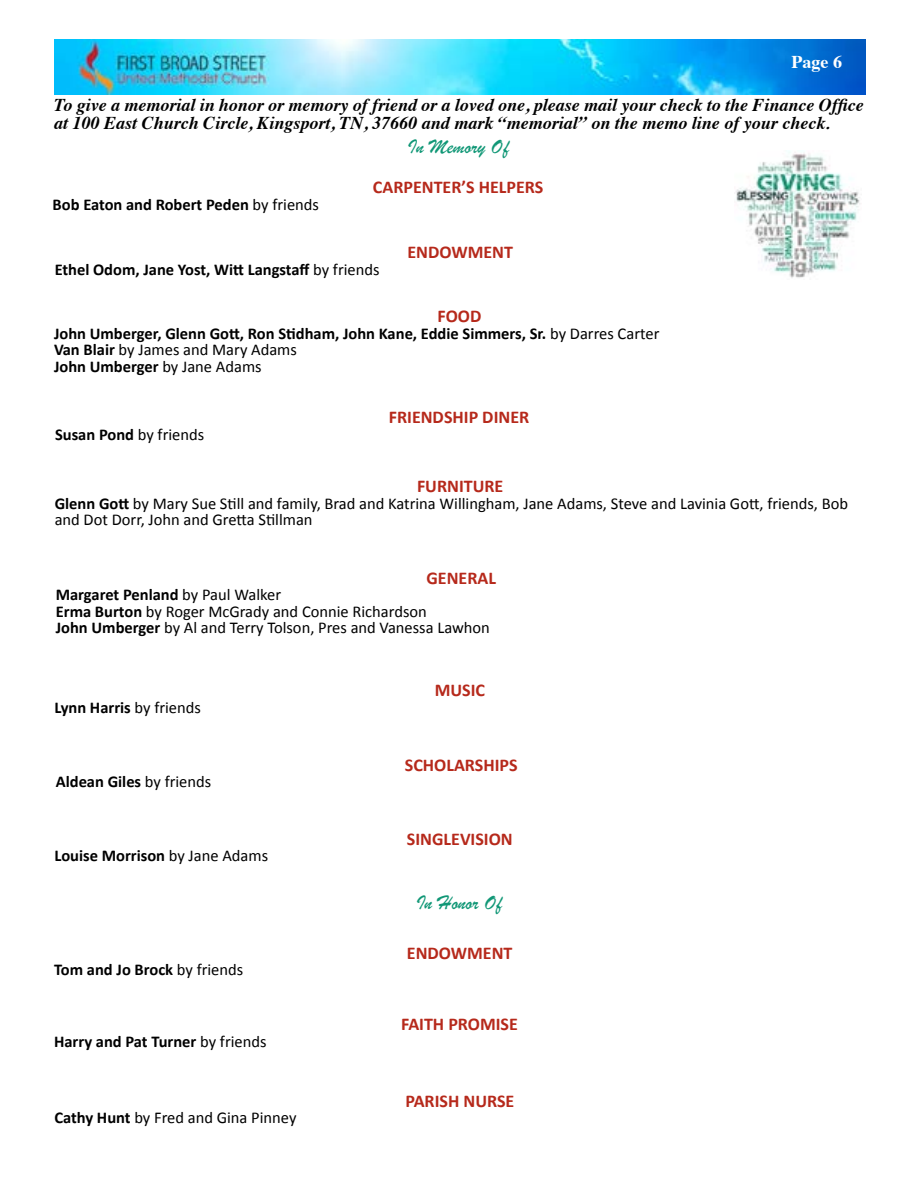
<style>
.page{position:relative;width:918px;height:1188px;background:#fff}
.page>*{position:absolute;margin:0;border:0;box-sizing:border-box;transform-origin:0 0}
.t1{font:21px "Brush Script";color:#109776}
.t2{font:italic 700 18px/18px "Times";color:#000}
.t3{font:700 18px "Calibri";color:#b6291b}
.t4{font:700 18px "Times";color:#fff}
.t5{font:700 16.5px/16.5px "Calibri";color:#000}
.t6{font:16.5px/16.5px "Calibri";color:#000}
.s1{font-weight:400}
.s2{font-weight:700}
</style>
<div class="page">
<img style="left:54px;top:39px;width:812px;height:56px">
<img style="left:736px;top:151px;width:124px;height:127px">
<p class="t4" style="left:792px;top:44px;width:52px">Page 6</p>
<p class="t2" style="left:54px;top:94px;width:811px">To give a memorial in honor or memory of friend or a loved one, please mail your check to the Finance Office at 100 East Church Circle, Kingsport, TN, 37660 and mark “memorial” on the memo line of your check.</p>
<p class="t1" style="left:408px;top:133px;width:103px">In Memory Of</p>
<p class="t5" style="left:53px;top:196px;width:268px">Bob Eaton and Robert Peden <span class="s1">by friends</span></p>
<p class="t3" style="left:373px;top:176px;width:172px">CARPENTER’S HELPERS</p>
<p class="t3" style="left:407px;top:241px;width:107px">ENDOWMENT</p>
<p class="t5" style="left:55px;top:261px;width:326px">Ethel Odom, Jane Yost, Witt Langstaff <span class="s1">by friends</span></p>
<p class="t3" style="left:438px;top:305px;width:45px">FOOD</p>
<p class="t5" style="left:54px;top:325px;width:607px">John Umberger, Glenn Gott, Ron Stidham, John Kane, Eddie Simmers, Sr. <span class="s1">by Darres Carter<br></span>Van Blair <span class="s1">by James and Mary Adams<br></span>John Umberger <span class="s1">by Jane Adams</span></p>
<p class="t5" style="left:55px;top:426px;width:151px">Susan Pond <span class="s1">by friends</span></p>
<p class="t3" style="left:389px;top:406px;width:142px">FRIENDSHIP DINER</p>
<p class="t3" style="left:417px;top:475px;width:88px">FURNITURE</p>
<p class="t6" style="left:55px;top:495px;width:795px"><span class="s2">Glenn Gott</span> by Mary Sue Still and family, Brad and Katrina Willingham, Jane Adams, Steve and Lavinia Gott, friends, Bob and Dot Dorr, John and Gretta Stillman</p>
<p class="t3" style="left:427px;top:566px;width:71px">GENERAL</p>
<p class="t6" style="left:56px;top:586px;width:436px"><span class="s2">Margaret Penland</span> by Paul Walker<br><span class="s2">Erma Burton</span> by Roger McGrady and Connie Richardson<br><span class="s2">John Umberger</span> by Al and Terry Tolson, Pres and Vanessa Lawhon</p>
<p class="t5" style="left:54px;top:699px;width:148px">Lynn Harris <span class="s1">by friends</span></p>
<p class="t5" style="left:56px;top:774px;width:157px">Aldean Giles <span class="s1">by friends</span></p>
<p class="t5" style="left:54px;top:848px;width:215px">Louise Morrison <span class="s1">by Jane Adams</span></p>
<p class="t5" style="left:54px;top:961px;width:191px">Tom and Jo Brock <span class="s1">by friends</span></p>
<p class="t5" style="left:54px;top:1033px;width:214px">Harry and Pat Turner <span class="s1">by friends</span></p>
<p class="t6" style="left:54px;top:1110px;width:244px"><span class="s2">Cathy Hunt</span> by Fred and Gina Pinney</p>
<p class="t3" style="left:435px;top:679px;width:52px">MUSIC</p>
<p class="t3" style="left:405px;top:753px;width:114px">SCHOLARSHIPS</p>
<p class="t3" style="left:407px;top:827px;width:107px">SINGLEVISION</p>
<p class="t1" style="left:416px;top:888px;width:87px">In Honor Of</p>
<p class="t3" style="left:407px;top:941px;width:107px">ENDOWMENT</p>
<p class="t3" style="left:401px;top:1012px;width:118px">FAITH PROMISE</p>
<p class="t3" style="left:405px;top:1089px;width:110px">PARISH NURSE</p>
</div>
